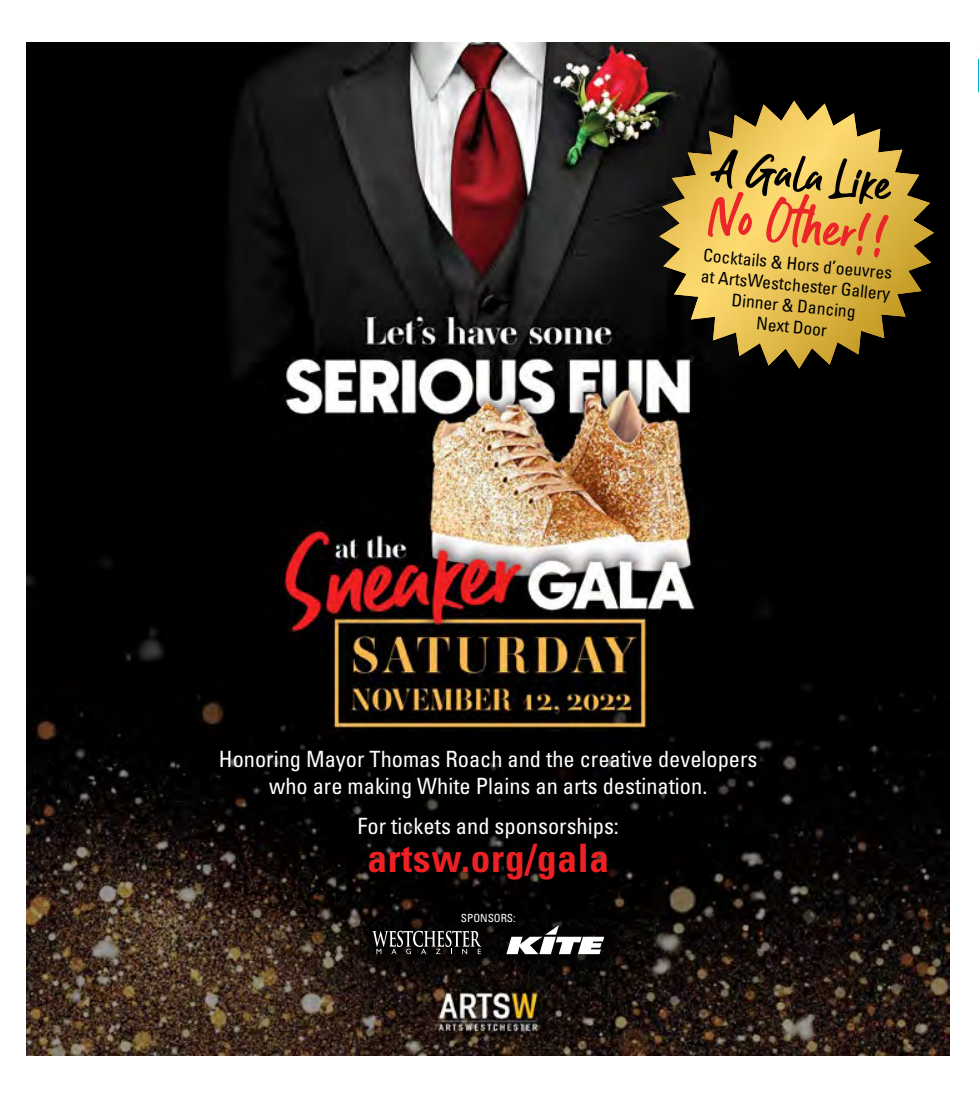
<style>
.page{position:relative;width:979px;height:1103px;background:#fff}
.page>*{position:absolute;margin:0;border:0;box-sizing:border-box;transform-origin:0 0}
.t1{font:50.38px "Guthen Bloots Personal Use";color:#eb2628}
.t2{font:45.12px "Guthen Bloots Personal Use";color:#000}
.t3{font:700 condensed 39.25px "Univers LT Pro";letter-spacing:.02em;color:#ed2024}
.t4{font:condensed 22.38px/26.9px "Univers LT Pro";color:#fff;text-align:center}
.t5{font:condensed 17.5px/21px "Univers LT Pro";color:#000;text-align:center}
.t6{font:condensed 11.25px "Univers LT Pro";color:#fff}
</style>
<div class="page">
<hr style="left:0;top:48px;width:979px;height:1px;background:#a7a9ac">
<div style="left:0;top:0;width:978px;height:1102px;background:#fff"></div>
<img style="left:27px;top:42px;width:922px;height:1013px">
<div style="left:351px;top:891px;width:274px;height:85px;background:#000;opacity:.75"></div>
<svg style="left:372px;top:930px;width:109px;height:24px;background:#3e3d3c"></svg>
<svg style="left:506px;top:925px;width:98px;height:29px"></svg>
<img style="left:659px;top:101px;width:275px;height:267px">
<h2 class="t2" style="left:722px;top:138px;width:173px;rotate:6deg">A Gala Like</h2>
<h1 class="t1" style="left:713px;top:183px;width:181px;rotate:6deg">No Other!!</h1>
<p class="t5" style="left:704px;top:245px;width:191px;rotate:5deg">Cocktails &amp; Hors d’oeuvres at ArtsWestchester Gallery<br>Dinner &amp; Dancing<br>Next Door</p>
<p class="t4" style="left:219px;top:745px;width:540px">Honoring Mayor Thomas Roach and the creative developers who are making White Plains an arts destination.</p>
<p class="t4" style="left:358px;top:812px;width:263px">For tickets and sponsorships:</p>
<h3 class="t3" style="left:367px;top:833px;width:243px">artsw.org/gala</h3>
<p class="t6" style="left:461px;top:910px;width:56px">SPONSORS:</p>
</div>
